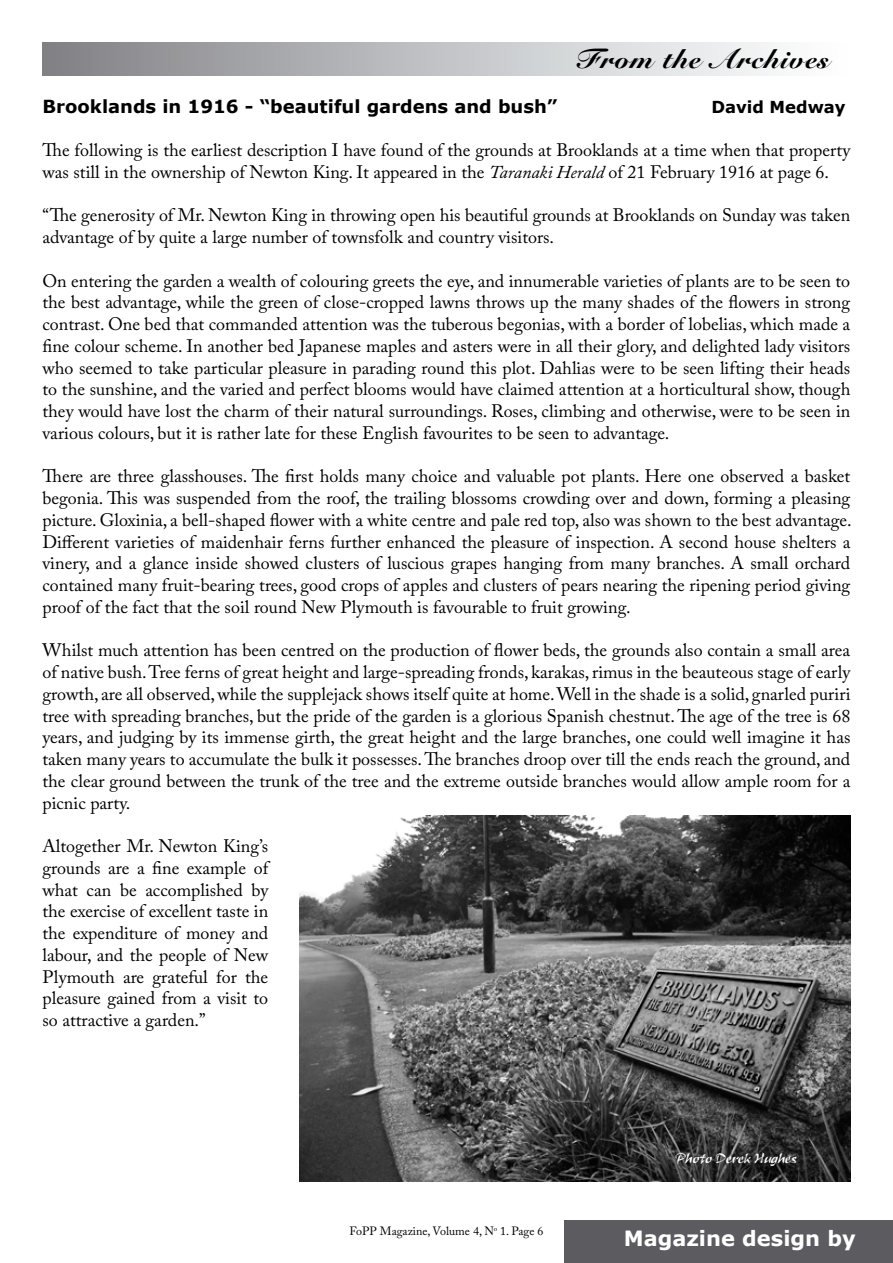
<style>
.page{position:relative;width:893px;height:1263px;background:#fff}
.page>*{position:absolute;margin:0;border:0;box-sizing:border-box;transform-origin:0 0}
.t1{font:900 27px "Snell Roundhand";letter-spacing:.05em;color:#000}
.t2{font:700 21px "Verdana";color:#fff}
.t3{font:18px/21.8px "Adobe Caslon Pro";color:#000;text-align:justify}
.t4{font:700 18px "Verdana";color:#000}
.t5{font:700 16.5px "Verdana";color:#000}
.t6{font:15px "Ruach Let Plain";color:#fff}
.t7{font:12px "Adobe Caslon Pro";color:#000}
.s1{font-style:italic}
</style>
<div class="page">
<div style="left:43px;top:43px;width:807px;height:32px;background:linear-gradient(to right,#828387,#fff)"></div>
<div style="left:564px;top:1220px;width:329px;height:43px;background:#5c5b60"></div>
<img style="left:300px;top:815px;width:550px;height:366px">
<h1 class="t1" style="left:576px;top:43px;width:255px">From the Archives</h1>
<p class="t4" style="left:43px;top:94px;width:516px">Brooklands in 1916 - “beautiful gardens and bush”</p>
<p class="t5" style="left:711px;top:96px;width:136px">David Medway</p>
<p class="t3" style="left:43px;top:139px;width:809px">The following is the earliest description I have found of the grounds at Brooklands at a time when that property was still in the ownership of Newton King. It appeared in the <span class="s1">Taranaki Herald</span> of 21 February 1916 at page 6.</p>
<p class="t3" style="left:43px;top:204px;width:809px">“The generosity of Mr. Newton King in throwing open his beautiful grounds at Brooklands on Sunday was taken advantage of by quite a large number of townsfolk and country visitors.</p>
<p class="t3" style="left:43px;top:270px;width:809px">On entering the garden a wealth of colouring greets the eye, and innumerable varieties of plants are to be seen to the best advantage, while the green of close-cropped lawns throws up the many shades of the flowers in strong contrast. One bed that commanded attention was the tuberous begonias, with a border of lobelias, which made a fine colour scheme. In another bed Japanese maples and asters were in all their glory, and delighted lady visitors who seemed to take particular pleasure in parading round this plot. Dahlias were to be seen lifting their heads to the sunshine, and the varied and perfect blooms would have claimed attention at a horticultural show, though they would have lost the charm of their natural surroundings. Roses, climbing and otherwise, were to be seen in various colours, but it is rather late for these English favourites to be seen to advantage.</p>
<p class="t3" style="left:43px;top:465px;width:811px">There are three glasshouses. The first holds many choice and valuable pot plants. Here one observed a basket begonia. This was suspended from the roof, the trailing blossoms crowding over and down, forming a pleasing picture. Gloxinia, a bell-shaped flower with a white centre and pale red top, also was shown to the best advantage.<br>Different varieties of maidenhair ferns further enhanced the pleasure of inspection. A second house shelters a vinery, and a glance inside showed clusters of luscious grapes hanging from many branches. A small orchard contained many fruit-bearing trees, good crops of apples and clusters of pears nearing the ripening period giving proof of the fact that the soil round New Plymouth is favourable to fruit growing.</p>
<p class="t3" style="left:43px;top:639px;width:809px">Whilst much attention has been centred on the production of flower beds, the grounds also contain a small area of native bush. Tree ferns of great height and large-spreading fronds, karakas, rimus in the beauteous stage of early growth, are all observed, while the supplejack shows itself quite at home. Well in the shade is a solid, gnarled puriri tree with spreading branches, but the pride of the garden is a glorious Spanish chestnut. The age of the tree is 68 years, and judging by its immense girth, the great height and the large branches, one could well imagine it has taken many years to accumulate the bulk it possesses. The branches droop over till the ends reach the ground, and the clear ground between the trunk of the tree and the extreme outside branches would allow ample room for a picnic party.</p>
<p class="t3" style="left:43px;top:835px;width:227px">Altogether Mr. Newton King’s grounds are a fine example of what can be accomplished by the exercise of excellent taste in the expenditure of money and labour, and the people of New Plymouth are grateful for the pleasure gained from a visit to so attractive a garden.”</p>
<p class="t7" style="left:349px;top:1224px;width:196px">FoPP Magazine, Volume 4, N<sup>o</sup> 1. Page 6</p>
<p class="t6" style="left:675px;top:1148px;width:124px">Photo Derek Hughes</p>
<p class="t2" style="left:624px;top:1224px;width:233px">Magazine design by</p>
</div>
